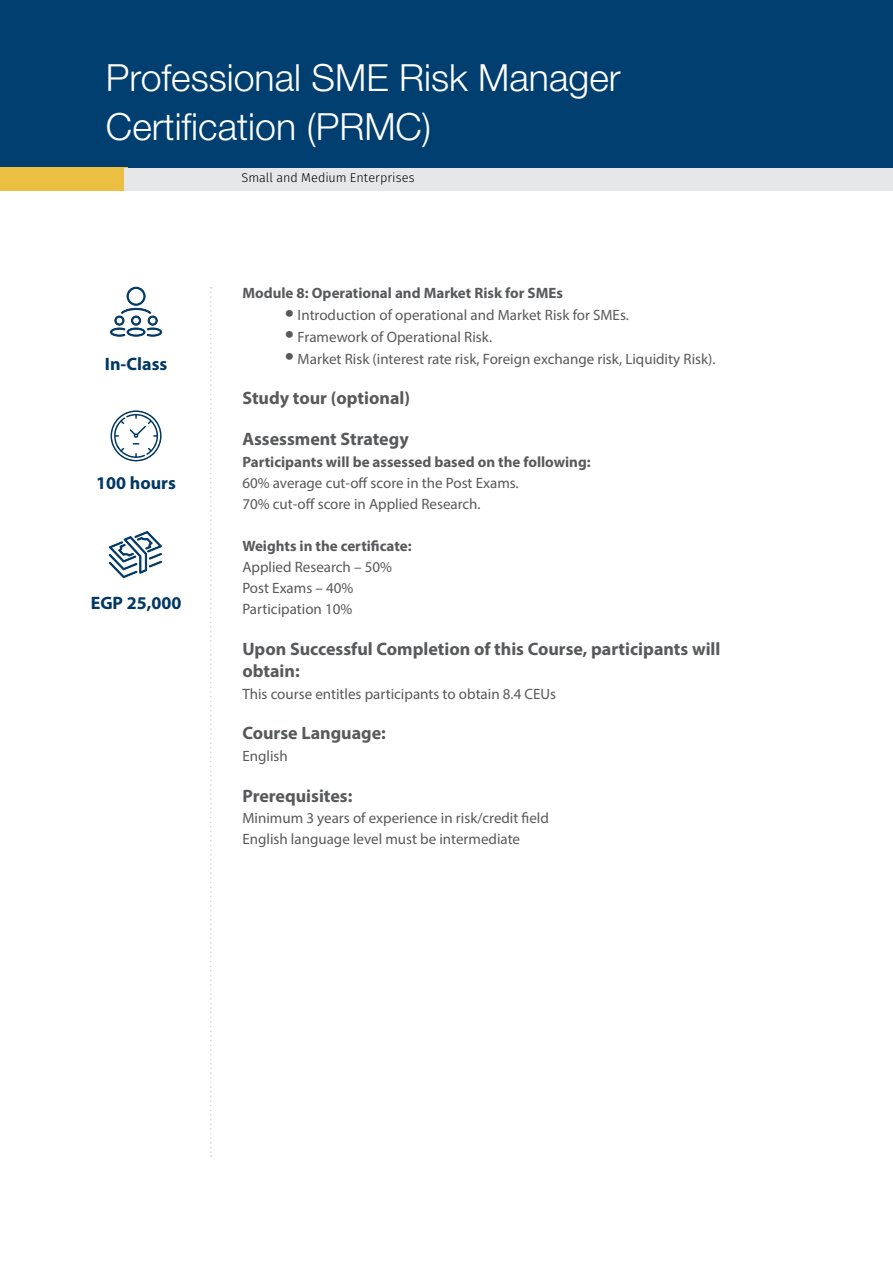
<style>
.page{position:relative;width:893px;height:1263px;background:#fff}
.page>*{position:absolute;margin:0;border:0;box-sizing:border-box;transform-origin:0 0}
.t1{font:300 37.5px/49.5px "Helvetica Neue LT Std";color:#fff}
.t2{font:700 18px/21.8px "Myriad Pro";color:#58595b}
.t3{font:700 18px "Myriad Pro";color:#003763}
.t4{font:15px/21px "Myriad Pro";color:#58595b}
.t5{font:700 15px "Myriad Pro";color:#58595b}
.t6{font:300 12.75px "Fira Sans";color:#000}
.s1{font-size:33px}
</style>
<div class="page">
<div style="left:0;top:0;width:893px;height:168px;background:#003f70"></div>
<div style="left:0;top:168px;width:128px;height:23px;background:#ebc042"></div>
<div style="left:124px;top:168px;width:769px;height:22px;background:#e6e7e8"></div>
<svg style="left:210px;top:287px;width:2px;height:870px"></svg>
<svg style="left:110px;top:287px;width:52px;height:50px"></svg>
<svg style="left:111px;top:410px;width:51px;height:52px"></svg>
<svg style="left:109px;top:531px;width:53px;height:47px"></svg>
<h1 class="t1" style="left:106px;top:52px;width:516px">Professional SME Risk Manager<br>Certification (PRMC)</h1>
<p class="t6" style="left:242px;top:169px;width:175px">Small and Medium Enterprises</p>
<p class="t3" style="left:105px;top:353px;width:64px">In-Class</p>
<p class="t3" style="left:96px;top:472px;width:81px">100 hours</p>
<p class="t3" style="left:91px;top:591px;width:92px">EGP 25,000</p>
<p class="t5" style="left:242px;top:283px;width:322px">Module 8: Operational and Market Risk for SMEs</p>
<p class="t4" style="left:285px;top:304px;width:345px"><span class="s1">•</span> Introduction of operational and Market Risk for SMEs.</p>
<p class="t4" style="left:285px;top:326px;width:209px"><span class="s1">•</span> Framework of Operational Risk.</p>
<p class="t4" style="left:285px;top:348px;width:432px"><span class="s1">•</span> Market Risk (interest rate risk, Foreign exchange risk, Liquidity Risk).</p>
<p class="t2" style="left:242px;top:387px;width:169px">Study tour (optional)</p>
<p class="t2" style="left:242px;top:428px;width:168px">Assessment Strategy</p>
<p class="t5" style="left:242px;top:452px;width:350px">Participants will be assessed based on the following:</p>
<p class="t4" style="left:242px;top:472px;width:278px">60% average cut-off score in the Post Exams.<br>70% cut-off score in Applied Research.</p>
<p class="t5" style="left:242px;top:536px;width:171px">Weights in the certificate:</p>
<p class="t4" style="left:242px;top:556px;width:151px">Applied Research – 50%<br>Post Exams – 40%<br>Participation 10%</p>
<p class="t2" style="left:242px;top:637px;width:480px">Upon Successful Completion of this Course, participants will obtain:</p>
<p class="t4" style="left:242px;top:683px;width:315px">This course entitles participants to obtain 8.4 CEUs</p>
<p class="t2" style="left:242px;top:722px;width:145px">Course Language:</p>
<p class="t4" style="left:242px;top:745px;width:47px">English</p>
<p class="t2" style="left:242px;top:784px;width:112px">Prerequisites:</p>
<p class="t4" style="left:242px;top:807px;width:308px">Minimum 3 years of experience in risk/credit field<br>English language level must be intermediate</p>
</div>
